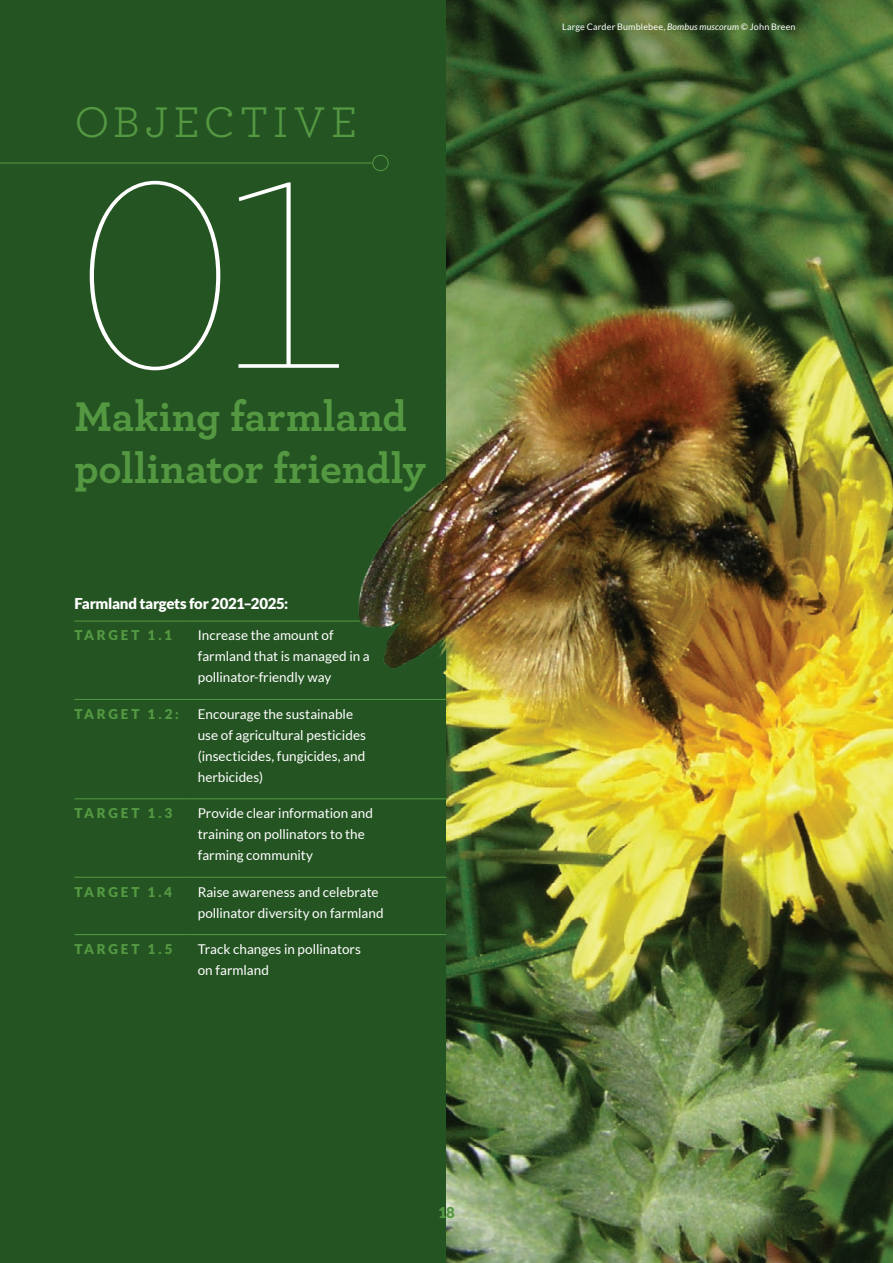
<style>
.page{position:relative;width:893px;height:1263px;background:#255423}
.page>*{position:absolute;margin:0;border:0;box-sizing:border-box;transform-origin:0 0}
.t1{font:100 279px "Archer";color:#fff}
.t2{font:45px "Archer";letter-spacing:.105em;color:#549942}
.t3{font:700 43.5px/52.5px "Archer";color:#549942}
.t4{font:900 15px "Lato";letter-spacing:-.02em;color:#fff}
.t5{font:900 15px "Lato";color:#549942}
.t6{font:13.5px/21px "Lato";color:#fff}
.t7{font:900 13.5px "Lato";letter-spacing:.205em;color:#549942}
.t8{font:9px "Lato";letter-spacing:.02em;color:#fff}
.s1{font-style:italic}
</style>
<div class="page">
<img style="left:446px;top:0;width:447px;height:1263px">
<hr style="left:0;top:163px;width:372px;height:1px;background:#549942">
<div style="left:372px;top:155px;width:17px;height:16px;border:1px solid #549942;border-radius:50%"></div>
<hr style="left:74px;top:934px;width:115px;height:1px;background:#549942">
<hr style="left:189px;top:934px;width:257px;height:1px;background:#549942">
<hr style="left:74px;top:621px;width:115px;height:1px;background:#549942">
<hr style="left:189px;top:621px;width:257px;height:1px;background:#549942">
<hr style="left:74px;top:699px;width:115px;height:1px;background:#549942">
<hr style="left:189px;top:699px;width:257px;height:1px;background:#549942">
<hr style="left:74px;top:798px;width:115px;height:1px;background:#549942">
<hr style="left:189px;top:798px;width:257px;height:1px;background:#549942">
<hr style="left:74px;top:877px;width:115px;height:1px;background:#549942">
<hr style="left:189px;top:877px;width:257px;height:1px;background:#549942">
<img style="left:344px;top:352px;width:349px;height:331px">
<h2 class="t2" style="left:74px;top:91px;width:284px">OBJECTIVE</h2>
<h1 class="t1" style="left:74px;top:109px;width:287px">01</h1>
<h3 class="t3" style="left:74px;top:387px;width:353px">Making farmland pollinator friendly</h3>
<p class="t4" style="left:74px;top:595px;width:215px">Farmland targets for 2021–2025:</p>
<p class="t7" style="left:74px;top:627px;width:99px">TARGET 1.1</p>
<p class="t6" style="left:198px;top:625px;width:174px">Increase the amount of farmland that is managed in a pollinator-friendly way</p>
<p class="t7" style="left:74px;top:706px;width:106px">TARGET 1.2:</p>
<p class="t6" style="left:198px;top:703px;width:170px">Encourage the sustainable use of agricultural pesticides (insecticides, fungicides, and herbicides)</p>
<p class="t7" style="left:74px;top:805px;width:99px">TARGET 1.3</p>
<p class="t6" style="left:198px;top:803px;width:177px">Provide clear information and training on pollinators to the farming community</p>
<p class="t7" style="left:74px;top:884px;width:99px">TARGET 1.4</p>
<p class="t6" style="left:198px;top:881px;width:187px">Raise awareness and celebrate pollinator diversity on farmland</p>
<p class="t7" style="left:74px;top:941px;width:100px">TARGET 1.5</p>
<p class="t6" style="left:198px;top:938px;width:165px">Track changes in pollinators on farmland</p>
<p class="t5" style="left:438px;top:1204px;width:18px">18</p>
<p class="t8" style="left:562px;top:22px;width:235px">Large Carder Bumblebee, <span class="s1">Bombus muscorum</span> © John Breen</p>
</div>
